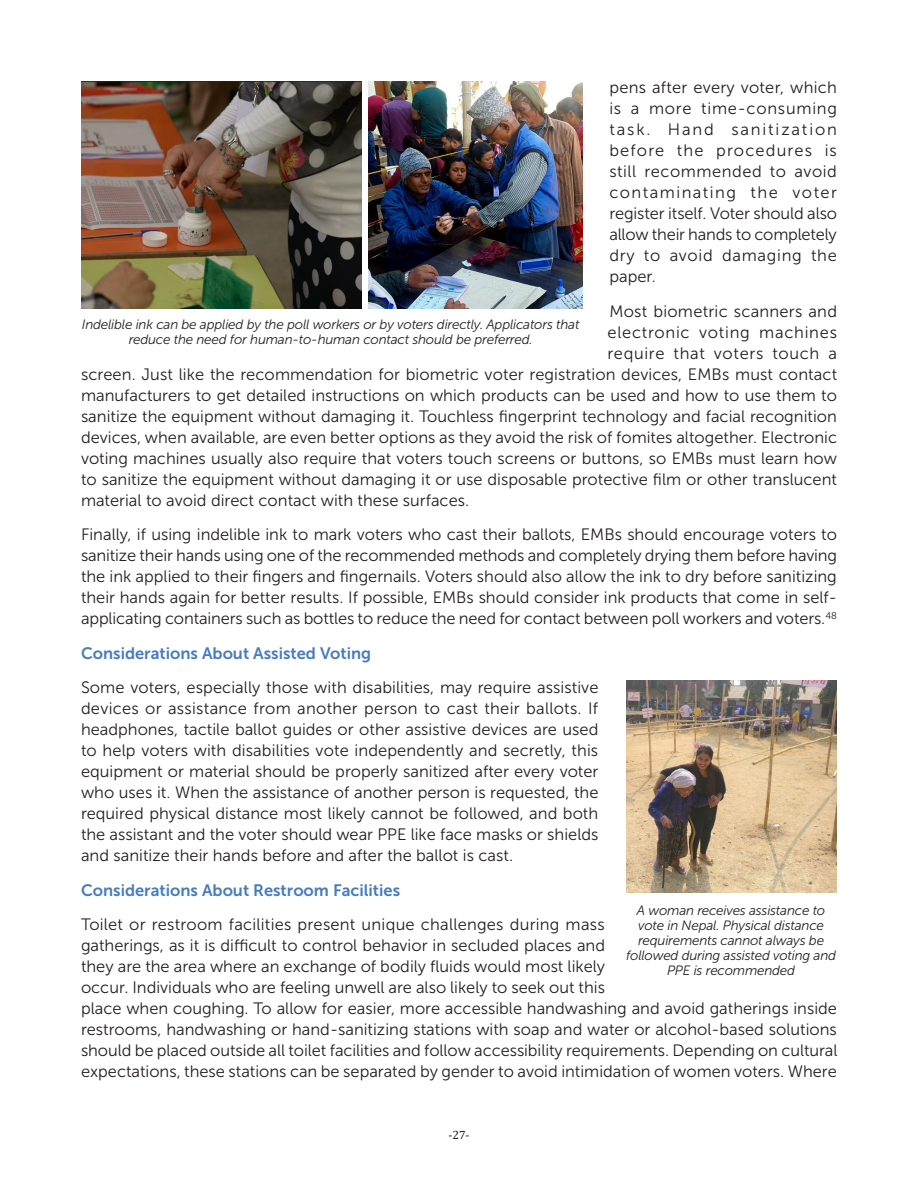
<style>
.page{position:relative;width:918px;height:1188px;background:#fff}
.page>*{position:absolute;margin:0;border:0;box-sizing:border-box;transform-origin:0 0}
.C_Head{font:16.5px/21px "Museo Sans 300";color:#231f20;text-align:justify}
.C_Head-2{font:16.5px "Museo Sans 700";color:#467cbf}
.C_Head-3{font:16.5px "Museo Sans 300";letter-spacing:.045em;color:#231f20}
.C_Head-4{font:16.5px "Museo Sans 300";letter-spacing:.04em;color:#231f20}
.t1{font:italic 13.5px/15px "Museo Sans 300";letter-spacing:-.015em;color:#231f20;text-align:center}
.t2{font:12px "Cambria";color:#231f20}
</style>
<div class="page">
<img style="left:626px;top:680px;width:211px;height:212px">
<img style="left:81px;top:81px;width:281px;height:228px">
<img style="left:368px;top:81px;width:214px;height:228px">
<p class="C_Head" style="left:609px;top:77px;width:229px">pens after every voter, which is a more time-consuming task. Hand sanitization before the procedures is still recommended to avoid contaminating the voter register itself. Voter should also allow their hands to completely dry to avoid damaging the paper.</p>
<p class="C_Head" style="left:609px;top:301px;width:229px">Most biometric scanners and</p>
<p class="C_Head-3" style="left:608px;top:323px;width:231px">electronic voting machines</p>
<p class="C_Head-4" style="left:608px;top:344px;width:231px">require that voters touch a</p>
<p class="C_Head" style="left:81px;top:364px;width:758px">screen. Just like the recommendation for biometric voter registration devices, EMBs must contact</p>
<p class="C_Head" style="left:81px;top:385px;width:758px">manufacturers to get detailed instructions on which products can be used and how to use them to</p>
<p class="C_Head" style="left:81px;top:406px;width:757px">sanitize the equipment without damaging it. Touchless fingerprint technology and facial recognition</p>
<p class="C_Head" style="left:81px;top:427px;width:758px">devices, when available, are even better options as they avoid the risk of fomites altogether. Electronic</p>
<p class="C_Head" style="left:81px;top:448px;width:758px">voting machines usually also require that voters touch screens or buttons, so EMBs must learn how</p>
<p class="C_Head" style="left:81px;top:469px;width:758px">to sanitize the equipment without damaging it or use disposable protective film or other translucent</p>
<p class="C_Head" style="left:81px;top:490px;width:390px">material to avoid direct contact with these surfaces.</p>
<p class="C_Head" style="left:81px;top:524px;width:758px">Finally, if using indelible ink to mark voters who cast their ballots, EMBs should encourage voters to sanitize their hands using one of the recommended methods and completely drying them before having the ink applied to their fingers and fingernails. Voters should also allow the ink to dry before sanitizing their hands again for better results. If possible, EMBs should consider ink products that come in self&shy;applicating containers such as bottles to reduce the need for contact between poll workers and voters.<sup>48</sup></p>
<p class="C_Head-2" style="left:81px;top:644px;width:292px">Considerations About Assisted Voting</p>
<p class="C_Head" style="left:81px;top:677px;width:519px">Some voters, especially those with disabilities, may require assistive devices or assistance from another person to cast their ballots. If headphones, tactile ballot guides or other assistive devices are used to help voters with disabilities vote independently and secretly, this equipment or material should be properly sanitized after every voter who uses it. When the assistance of another person is requested, the required physical distance most likely cannot be followed, and both the assistant and the voter should wear PPE like face masks or shields and sanitize their hands before and after the ballot is cast.</p>
<p class="C_Head-2" style="left:81px;top:881px;width:321px">Considerations About Restroom Facilities</p>
<p class="C_Head" style="left:81px;top:914px;width:758px;text-align:left">Toilet or restroom facilities present unique challenges during mass<br>gatherings, as it is difficult to control behavior in secluded places and<br>they are the area where an exchange of bodily fluids would most likely<br>occur. Individuals who are feeling unwell are also likely to seek out this<br>place when coughing. To allow for easier, more accessible handwashing and avoid gatherings inside restrooms, handwashing or hand-sanitizing stations with soap and water or alcohol-based solutions should be placed outside all toilet facilities and follow accessibility requirements. Depending on cultural expectations, these stations can be separated by gender to avoid intimidation of women voters. Where</p>
<p class="t1" style="left:82px;top:317px;width:499px">Indelible ink can be applied by the poll workers or by voters directly. Applicators that reduce the need for human-to-human contact should be preferred.</p>
<p class="t1" style="left:626px;top:903px;width:212px">A woman receives assistance to vote in Nepal. Physical distance requirements cannot always be followed during assisted voting and<br>PPE is recommended</p>
<p class="t2" style="left:448px;top:1128px;width:23px">-27-</p>
</div>
